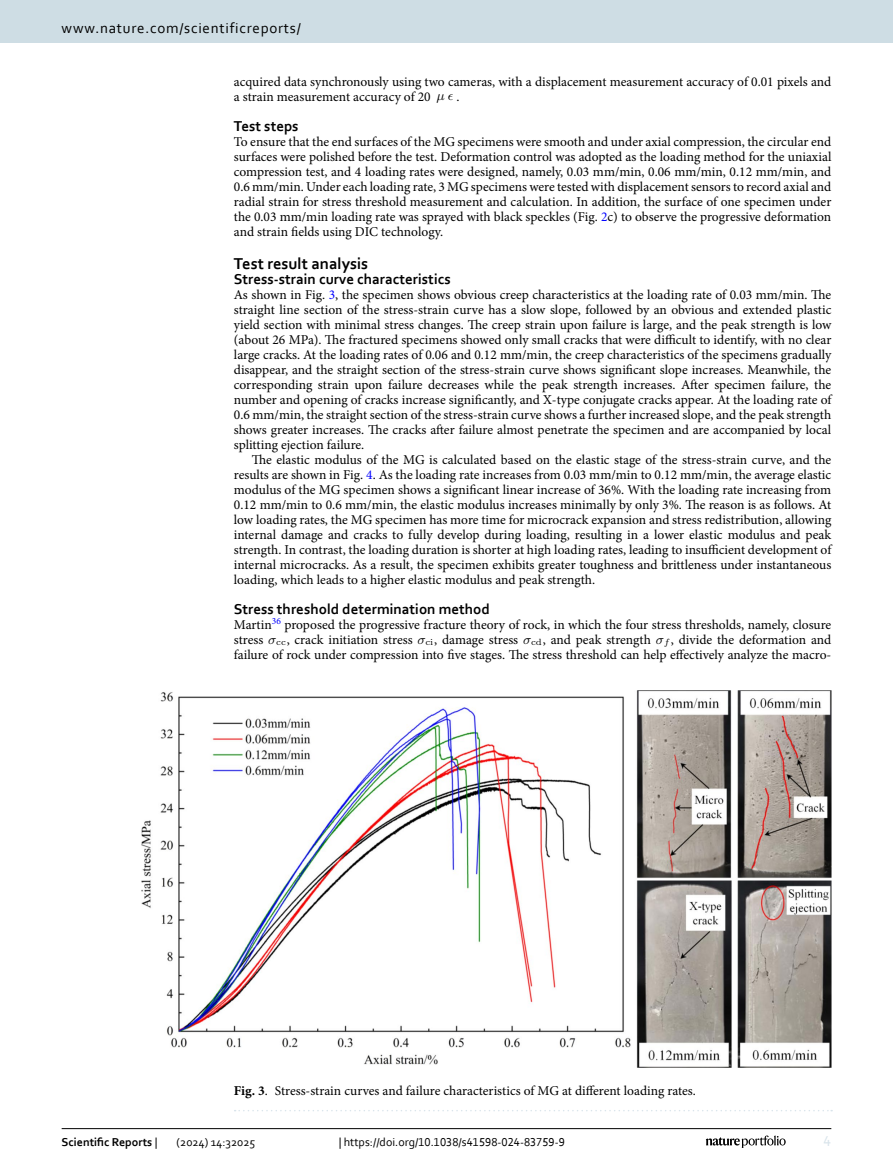
<style>
.page{position:relative;width:893px;height:1174px;background:#fff}
.page>*{position:absolute;margin:0;border:0;box-sizing:border-box;transform-origin:0 0}
.Head_1{font:700 16.5px "Corbel";color:#000}
.Head_2{font:700 15px "Corbel";color:#000}
.Head_2_After_1{font:700 15px "Corbel";color:#000}
.t1{font:15px "Corbel";letter-spacing:.05em;color:#000}
.t2{font:15px "Corbel";color:#d9e4eb}
.Body_Text{font:13.5px/15px "Minion Pro";letter-spacing:-.005em;color:#000}
.Body_Text_Indent{font:13.5px/15px "Minion Pro";color:#000;text-align:justify}
.Figure_Caption{font:13.5px "Minion Pro";color:#000}
.t3{font:12px "Corbel";color:#000}
.t4{font:700 12px "Corbel";color:#000}
.t5{font:9px "SFRM0600";color:#000}
.s1{font-family:"LM Math Italic 9"}
.s2{color:#00f}
.s3{font-weight:700}
.s4{font-weight:400}
</style>
<div class="page">
<img style="left:141px;top:690px;width:690px;height:377px">
<svg style="left:235px;top:1110px;width:597px;height:1px"></svg>
<hr style="left:62px;top:1128px;width:769px;height:1px;background:#000">
<svg style="left:706px;top:1135px;width:80px;height:12px"></svg>
<div style="left:0;top:0;width:893px;height:43px;background:#cedde4"></div>
<p class="t1" style="left:62px;top:18px;width:241px">www.nature.com/scientificreports/</p>
<p class="Body_Text" style="left:234px;top:74px;width:599px">acquired data synchronously using two cameras, with a displacement measurement accuracy of 0.01 pixels and a strain measurement accuracy of 20 <span class="s1">µ ϵ</span> .</p>
<p class="Head_2" style="left:234px;top:116px;width:66px">Test steps</p>
<p class="Body_Text" style="left:234px;top:134px;width:599px;text-align:justify">To ensure that the end surfaces of the MG specimens were smooth and under axial compression, the circular end surfaces were polished before the test. Deformation control was adopted as the loading method for the uniaxial compression test, and 4 loading rates were designed, namely, 0.03 mm/min, 0.06 mm/min, 0.12 mm/min, and 0.6 mm/min. Under each loading rate, 3 MG specimens were tested with displacement sensors to record axial and radial strain for stress threshold measurement and calculation. In addition, the surface of one specimen under the 0.03 mm/min loading rate was sprayed with black speckles (Fig. <span class="s2">2</span>c) to observe the progressive deformation and strain fields using DIC technology.</p>
<p class="Head_1" style="left:234px;top:253px;width:136px">Test result analysis</p>
<p class="Head_2_After_1" style="left:234px;top:269px;width:218px">Stress-strain curve characteristics</p>
<p class="Body_Text" style="left:234px;top:287px;width:599px;text-align:justify">As shown in Fig. <span class="s2">3</span>, the specimen shows obvious creep characteristics at the loading rate of 0.03 mm/min. The straight line section of the stress-strain curve has a slow slope, followed by an obvious and extended plastic yield section with minimal stress changes. The creep strain upon failure is large, and the peak strength is low (about 26 MPa). The fractured specimens showed only small cracks that were difficult to identify, with no clear large cracks. At the loading rates of 0.06 and 0.12 mm/min, the creep characteristics of the specimens gradually disappear, and the straight section of the stress-strain curve shows significant slope increases. Meanwhile, the corresponding strain upon failure decreases while the peak strength increases. After specimen failure, the number and opening of cracks increase significantly, and X-type conjugate cracks appear. At the loading rate of 0.6 mm/min, the straight section of the stress-strain curve shows a further increased slope, and the peak strength shows greater increases. The cracks after failure almost penetrate the specimen and are accompanied by local splitting ejection failure.</p>
<p class="Body_Text_Indent" style="left:234px;top:452px;width:599px;text-indent:18px">The elastic modulus of the MG is calculated based on the elastic stage of the stress-strain curve, and the results are shown in Fig. <span class="s2">4</span>. As the loading rate increases from 0.03 mm/min to 0.12 mm/min, the average elastic modulus of the MG specimen shows a significant linear increase of 36%. With the loading rate increasing from 0.12 mm/min to 0.6 mm/min, the elastic modulus increases minimally by only 3%. The reason is as follows. At low loading rates, the MG specimen has more time for microcrack expansion and stress redistribution, allowing internal damage and cracks to fully develop during loading, resulting in a lower elastic modulus and peak strength. In contrast, the loading duration is shorter at high loading rates, leading to insufficient development of internal microcracks. As a result, the specimen exhibits greater toughness and brittleness under instantaneous loading, which leads to a higher elastic modulus and peak strength.</p>
<p class="Head_2" style="left:234px;top:599px;width:258px">Stress threshold determination method</p>
<p class="Body_Text" style="left:234px;top:617px;width:599px">Martin<sup>36</sup> proposed the progressive fracture theory of rock, in which the four stress thresholds, namely, closure stress</p>
<p class="Body_Text" style="left:234px;top:632px;width:599px;text-align:right">, and peak strength <span class="s1">σ</span><sub>f</sub> , divide the deformation and<br>failure of rock under compression into five stages. The stress threshold can help effectively analyze the macro-</p>
<p class="t5" style="left:268px;top:636px;width:19px"><sup>σ</sup>cc</p>
<p class="Body_Text" style="left:287px;top:632px;width:127px">, crack initiation stress</p>
<p class="t5" style="left:417px;top:636px;width:17px"><sup>σ</sup>ci</p>
<p class="Body_Text" style="left:434px;top:632px;width:86px">, damage stress</p>
<p class="t5" style="left:523px;top:637px;width:20px"><sup>σ</sup>cd</p>
<p class="Figure_Caption" style="left:234px;top:1082px;width:464px"><span class="s3">Fig. 3</span>. Stress-strain curves and failure characteristics of MG at different loading rates.</p>
<p class="t4" style="left:62px;top:1134px;width:97px">Scientific Reports <span class="s4">|</span></p>
<p class="t3" style="left:177px;top:1134px;width:80px">(2024) 14:32025</p>
<p class="t3" style="left:339px;top:1134px;width:228px">| https://doi.org/10.1038/s41598-024-83759-9</p>
<p class="t2" style="left:824px;top:1132px;width:9px">4</p>
</div>
